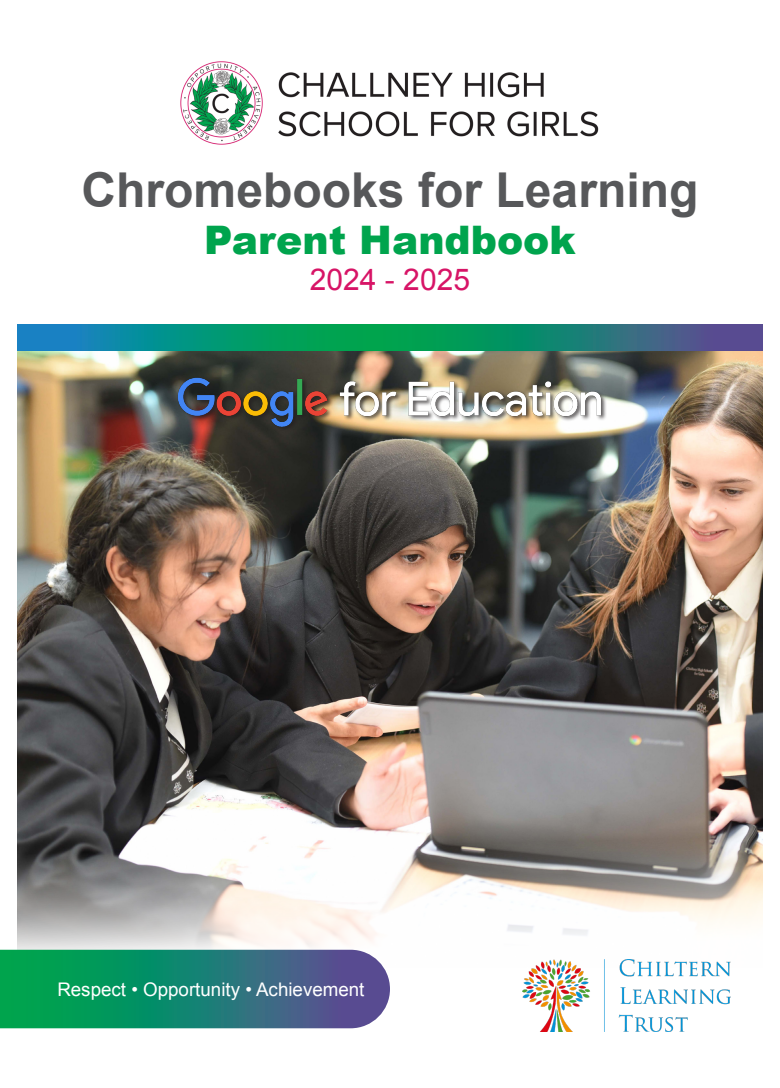
<style>
.page{position:relative;width:780px;height:1088px;background:#fff}
.page>*{position:absolute;margin:0;border:0;box-sizing:border-box;transform-origin:0 0}
.t1{font:700 48px "Arial";color:#57585a}
.t2{font:900 39.38px "Arial";color:#00a44d}
.t3{font:30px "Arial";color:#d71466}
.t4{font:18.75px "Arial";color:#fff}
</style>
<div class="page">
<img style="left:18px;top:351px;width:744px;height:612px">
<div style="left:177px;top:376px;width:430px;height:57px;background:#231f20;opacity:.75"></div>
<img style="left:177px;top:376px;width:425px;height:52px">
<img style="left:180px;top:61px;width:419px;height:84px">
<img style="left:522px;top:960px;width:208px;height:71px">
<svg style="left:18px;top:324px;width:744px;height:27px;background:#15877a"></svg>
<svg style="left:0;top:950px;width:390px;height:78px;background:#258073"></svg>
<p class="t1" style="left:81px;top:158px;width:618px">Chromebooks for Learning</p>
<p class="t2" style="left:204px;top:211px;width:373px">Parent Handbook</p>
<p class="t3" style="left:310px;top:260px;width:162px">2024 - 2025</p>
<p class="t4" style="left:57px;top:977px;width:309px">Respect • Opportunity • Achievement</p>
</div>
